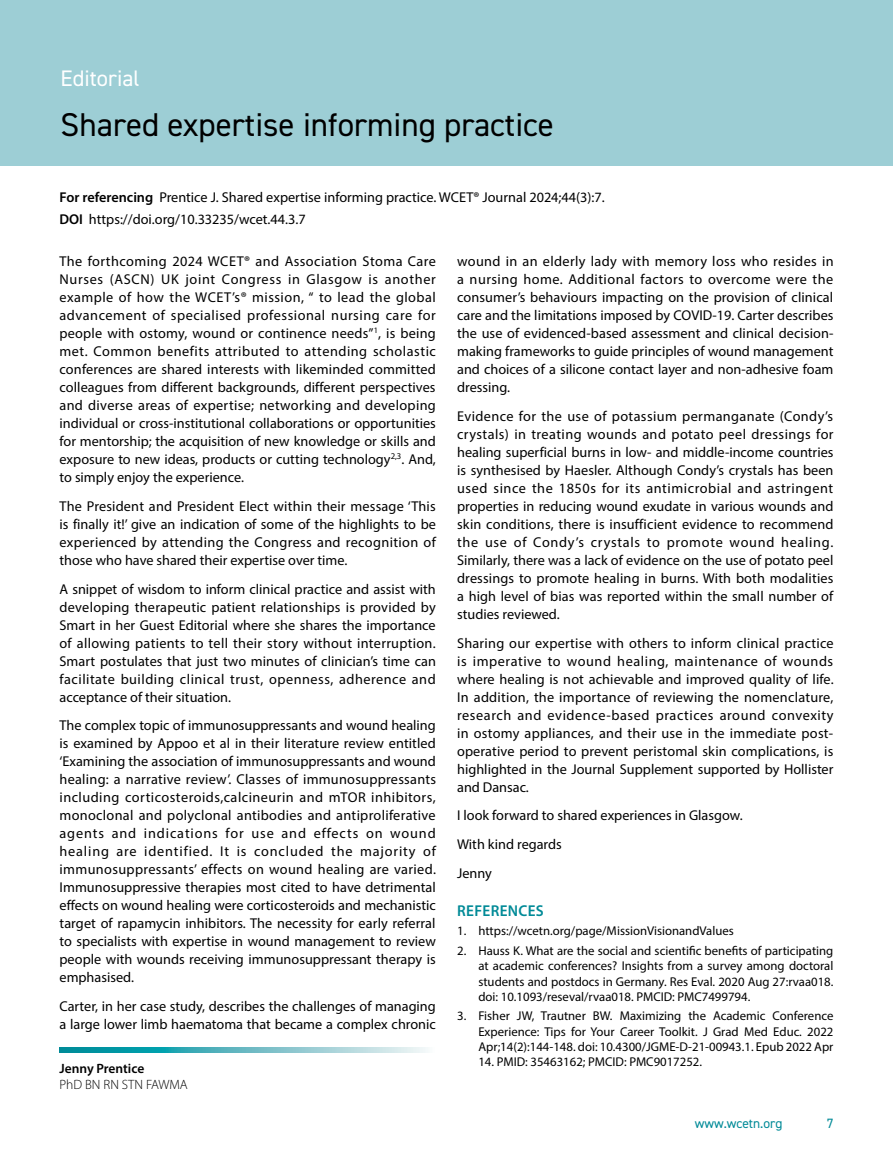
<style>
.page{position:relative;width:893px;height:1149px;background:#fff}
.page>*{position:absolute;margin:0;border:0;box-sizing:border-box;transform-origin:0 0}
.t1{font:33px "DIN2014";color:#000}
.t2{font:22.5px "DIN2014";color:#fff}
.t3{font:600 15.75px "Myriad Pro";letter-spacing:.02em;color:#008a97}
.t4{font:14.25px/18px "Myriad Pro";color:#000;text-align:justify}
.t5{font:300 13.5px "Myriad Pro";color:#000}
.t6{font:13.5px "DIN2014";color:#008a97}
.t7{font:600 13.5px "Myriad Pro";color:#000}
.t8{font:12.75px/15.3px "Myriad Pro";color:#000;text-align:justify}
.s1{font-weight:600}
</style>
<div class="page">
<div style="left:0;top:0;width:893px;height:166px;background:#9dced5"></div>
<svg style="left:60px;top:1047px;width:368px;height:4px"></svg>
<h2 class="t2" style="left:61px;top:64px;width:81px">Editorial</h2>
<h1 class="t1" style="left:61px;top:104px;width:495px">Shared expertise informing practice</h1>
<p class="t4" style="left:60px;top:186px;width:547px;line-height:22.2px"><span class="s1">For referencing</span> Prentice J. Shared expertise informing practice. WCET® Journal 2024;44(3):7.<br><span class="s1">DOI</span> https://doi.org/10.33235/wcet.44.3.7</p>
<p class="t4" style="left:60px;top:252px;width:378px">The forthcoming 2024 WCET® and Association Stoma Care Nurses (ASCN) UK joint Congress in Glasgow is another example of how the WCET’s® mission, “ to lead the global advancement of specialised professional nursing care for people with ostomy, wound or continence needs”<sup>1</sup>, is being met. Common benefits attributed to attending scholastic conferences are shared interests with likeminded committed colleagues from different backgrounds, different perspectives and diverse areas of expertise; networking and developing individual or cross-institutional collaborations or opportunities for mentorship; the acquisition of new knowledge or skills and exposure to new ideas, products or cutting technology<sup>2,3</sup>. And, to simply enjoy the experience.</p>
<p class="t4" style="left:60px;top:496px;width:378px">The President and President Elect within their message ‘This is finally it!’ give an indication of some of the highlights to be experienced by attending the Congress and recognition of those who have shared their expertise over time.</p>
<p class="t4" style="left:60px;top:579px;width:378px">A snippet of wisdom to inform clinical practice and assist with developing therapeutic patient relationships is provided by Smart in her Guest Editorial where she shares the importance of allowing patients to tell their story without interruption.<br>Smart postulates that just two minutes of clinician’s time can facilitate building clinical trust, openness, adherence and acceptance of their situation.</p>
<p class="t4" style="left:60px;top:716px;width:378px">The complex topic of immunosuppressants and wound healing is examined by Appoo et al in their literature review entitled ‘Examining the association of immunosuppressants and wound healing: a narrative review’. Classes of immunosuppressants including corticosteroids,calcineurin and mTOR inhibitors, monoclonal and polyclonal antibodies and antiproliferative agents and indications for use and effects on wound healing are identified. It is concluded the majority of immunosuppressants’ effects on wound healing are varied.<br>Immunosuppressive therapies most cited to have detrimental effects on wound healing were corticosteroids and mechanistic target of rapamycin inhibitors. The necessity for early referral to specialists with expertise in wound management to review people with wounds receiving immunosuppressant therapy is emphasised.</p>
<p class="t4" style="left:60px;top:996px;width:378px">Carter, in her case study, describes the challenges of managing a large lower limb haematoma that became a complex chronic</p>
<p class="t4" style="left:457px;top:252px;width:378px">wound in an elderly lady with memory loss who resides in a nursing home. Additional factors to overcome were the consumer’s behaviours impacting on the provision of clinical care and the limitations imposed by COVID-19. Carter describes the use of evidenced-based assessment and clinical decision&shy;making frameworks to guide principles of wound management and choices of a silicone contact layer and non-adhesive foam dressing.</p>
<p class="t4" style="left:457px;top:406px;width:378px">Evidence for the use of potassium permanganate (Condy’s crystals) in treating wounds and potato peel dressings for healing superficial burns in low- and middle-income countries is synthesised by Haesler. Although Condy’s crystals has been used since the 1850s for its antimicrobial and astringent properties in reducing wound exudate in various wounds and skin conditions, there is insufficient evidence to recommend the use of Condy’s crystals to promote wound healing.<br>Similarly, there was a lack of evidence on the use of potato peel dressings to promote healing in burns. With both modalities a high level of bias was reported within the small number of studies reviewed.</p>
<p class="t4" style="left:457px;top:633px;width:378px">Sharing our expertise with others to inform clinical practice is imperative to wound healing, maintenance of wounds where healing is not achievable and improved quality of life.<br>In addition, the importance of reviewing the nomenclature, research and evidence-based practices around convexity in ostomy appliances, and their use in the immediate post&shy;operative period to prevent peristomal skin complications, is highlighted in the Journal Supplement supported by Hollister and Dansac.</p>
<p class="t4" style="left:457px;top:800px;width:287px;line-height:28.7px;text-align:left">I look forward to shared experiences in Glasgow.<br>With kind regards<br>Jenny</p>
<p class="t3" style="left:457px;top:900px;width:88px">REFERENCES</p>
<p class="t8" style="left:457px;top:922px;width:278px">1. https://wcetn.org/page/MissionVisionandValues</p>
<p class="t8" style="left:478px;top:942px;width:357px;text-indent:-21px">2. Hauss K. What are the social and scientific benefits of participating at academic conferences? Insights from a survey among doctoral students and postdocs in Germany. Res Eval. 2020 Aug 27:rvaa018. doi: 10.1093/reseval/rvaa018. PMCID: PMC7499794.</p>
<p class="t8" style="left:478px;top:1007px;width:357px;text-indent:-21px">3. Fisher JW, Trautner BW. Maximizing the Academic Conference Experience: Tips for Your Career Toolkit. J Grad Med Educ. 2022<br>Apr;14(2):144-148. doi: 10.4300/JGME-D-21-00943.1. Epub 2022 Apr</p>
<p class="t8" style="left:478px;top:1053px;width:225px">14. PMID: 35463162; PMCID: PMC9017252.</p>
<p class="t7" style="left:60px;top:1059px;width:86px">Jenny Prentice</p>
<p class="t5" style="left:60px;top:1076px;width:130px">PhD BN RN STN FAWMA</p>
<p class="t6" style="left:695px;top:1114px;width:89px">www.wcetn.org</p>
<p class="t6" style="left:827px;top:1114px;width:8px">7</p>
</div>
